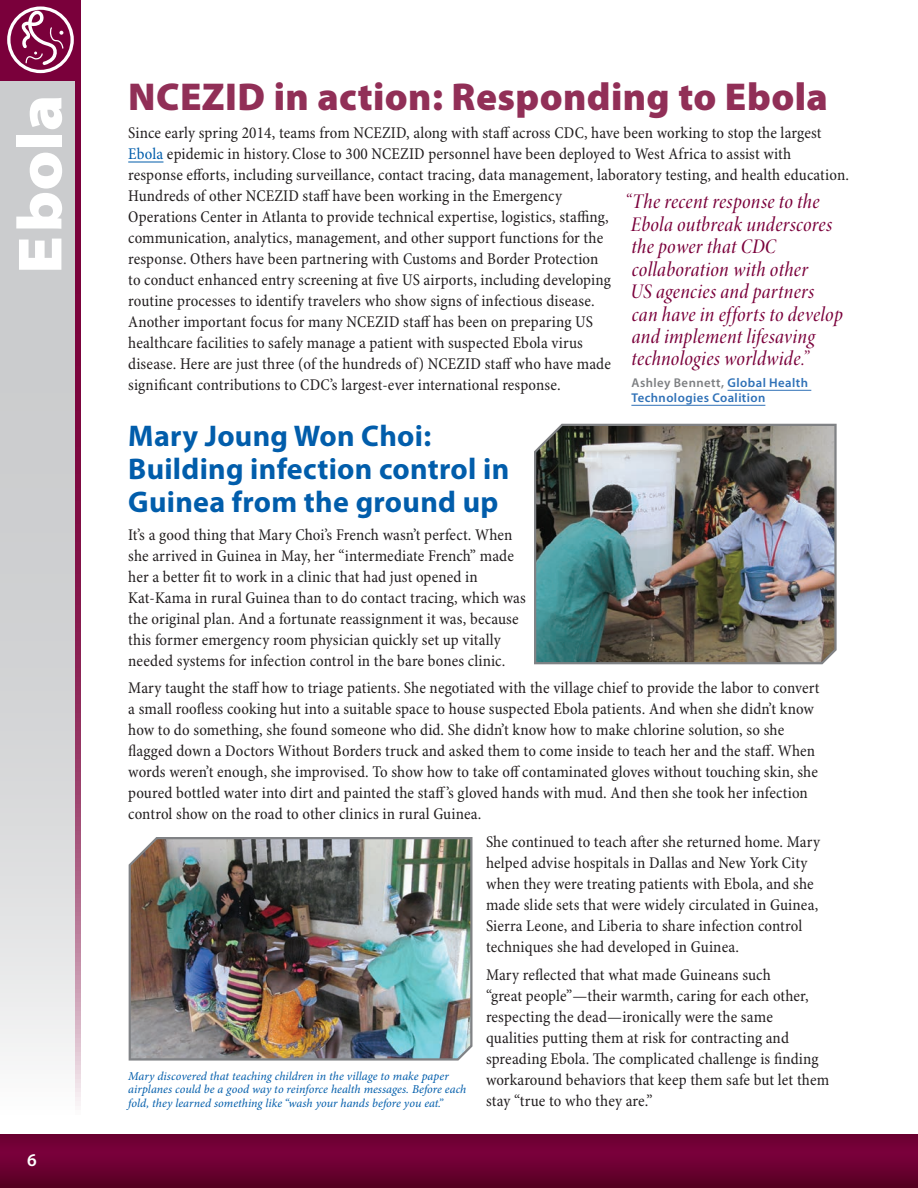
<style>
.page{position:relative;width:918px;height:1188px;background:#fff}
.page>*{position:absolute;margin:0;border:0;box-sizing:border-box;transform-origin:0 0}
.H1_CUSTOM{font:900 semi-expanded 63px "Myriad Pro";letter-spacing:.005em;color:#fff}
.t1{font:900 39px "Myriad Pro";letter-spacing:.01em;color:#912f57}
.t2{font:700 30px/33px "Myriad Pro";letter-spacing:.01em;color:#015dab}
.Pull_Quote{font:21px/22.5px "Minion Pro Medium Cn It Disp";letter-spacing:.015em;color:#7a003b}
.t3{font:600 18px "Myriad Pro";color:#fff}
.Body_1{font:condensed 16.5px/21px "Minion Pro";letter-spacing:.01em;color:#231f20}
.Pull_Quote_2{font:600 12.75px/15px "Myriad Pro";letter-spacing:.035em;color:#2f71b7}
.t4{font:italic 12px/13.5px "Minion Pro";letter-spacing:.005em;color:#015dab}
.s1{color:#015dab}
.s2{color:#7d7f82}
</style>
<div class="page">
<svg style="left:0;top:1134px;width:918px;height:54px;background:#6b0030"></svg>
<svg style="left:0;top:81px;width:81px;height:1056px;background:#d1cbd0"></svg>
<div style="left:0;top:0;width:81px;height:81px;background:#7a003b"></div>
<svg style="left:7px;top:6px;width:67px;height:67px"></svg>
<hr style="left:128px;top:162px;width:35px;height:1px;background:#015dab">
<hr style="left:728px;top:390px;width:83px;height:1px;background:#2f71b7">
<hr style="left:631px;top:405px;width:134px;height:1px;background:#2f71b7">
<img style="left:534px;top:423px;width:303px;height:242px">
<img style="left:128px;top:837px;width:345px;height:224px">
<p class="H1_CUSTOM" style="left:4px;top:274px;width:181px;rotate:-90deg">Ebola</p>
<p class="t3" style="left:27px;top:1149px;width:11px">6</p>
<p class="t1" style="left:128px;top:75px;width:701px">NCEZID in action: Responding to Ebola</p>
<p class="Body_1" style="left:128px;top:123px;width:722px">Since early spring 2014, teams from NCEZID, along with staff across CDC, have been working to stop the largest <span class="s1">Ebola</span> epidemic in history.Close to 300 NCEZID personnel have been deployed to West Africa to assist with response efforts, including surveillance, contact tracing, data management, laboratory testing, and health education.<br>Hundreds of other NCEZID staff have been working in the Emergency<br>Operations Center in Atlanta to provide technical expertise, logistics, staffing,<br>communication, analytics, management, and other support functions for the<br>response. Others have been partnering with Customs and Border Protection<br>to conduct enhanced entry screening at five US airports, including developing<br>routine processes to identify travelers who show signs of infectious disease.<br>Another important focus for many NCEZID staff has been on preparing US<br>healthcare facilities to safely manage a patient with suspected Ebola virus<br>disease. Here are just three (of the hundreds of) NCEZID staff who have made<br>significant contributions to CDC’s largest-ever international response.</p>
<p class="Pull_Quote" style="left:625px;top:191px;width:220px">“The recent response to the<br>Ebola outbreak underscores the power that CDC collaboration with other<br>US agencies and partners<br>can have in efforts to develop and implement lifesaving technologies worldwide.”</p>
<p class="Pull_Quote_2" style="left:631px;top:375px;width:178px"><span class="s2">Ashley Bennett,</span> Global Health<br>Technologies Coalition</p>
<h1 class="t2" style="left:128px;top:418px;width:383px">Mary Joung Won Choi:<br>Building infection control in<br>Guinea from the ground up</h1>
<p class="Body_1" style="left:128px;top:525px;width:399px">It’s a good thing that Mary Choi’s French wasn’t perfect. When she arrived in Guinea in May, her “intermediate French” made her a better fit to work in a clinic that had just opened in Kat-Kama in rural Guinea than to do contact tracing, which was the original plan. And a fortunate reassignment it was, because this former emergency room physician quickly set up vitally needed systems for infection control in the bare bones clinic.</p>
<p class="Body_1" style="left:128px;top:678px;width:693px">Mary taught the staff how to triage patients. She negotiated with the village chief to provide the labor to convert a small roofless cooking hut into a suitable space to house suspected Ebola patients. And when she didn’t know how to do something, she found someone who did. She didn’t know how to make chlorine solution, so she flagged down a Doctors Without Borders truck and asked them to come inside to teach her and the staff. When words weren’t enough, she improvised. To show how to take off contaminated gloves without touching skin, she poured bottled water into dirt and painted the staff’s gloved hands with mud. And then she took her infection control show on the road to other clinics in rural Guinea.</p>
<p class="Body_1" style="left:486px;top:832px;width:336px">She continued to teach after she returned home. Mary helped advise hospitals in Dallas and New York City when they were treating patients with Ebola, and she made slide sets that were widely circulated in Guinea, Sierra Leone, and Liberia to share infection control techniques she had developed in Guinea.</p>
<p class="Body_1" style="left:486px;top:965px;width:345px">Mary reflected that what made Guineans such<br>“great people”—their warmth, caring for each other, respecting the dead—ironically were the same qualities putting them at risk for contracting and spreading Ebola. The complicated challenge is finding workaround behaviors that keep them safe but let them stay “true to who they are.”</p>
<p class="t4" style="left:128px;top:1069px;width:340px">Mary discovered that teaching children in the village to make paper airplanes could be a good way to reinforce health messages. Before each fold, they learned something like “wash your hands before you eat.”</p>
</div>
